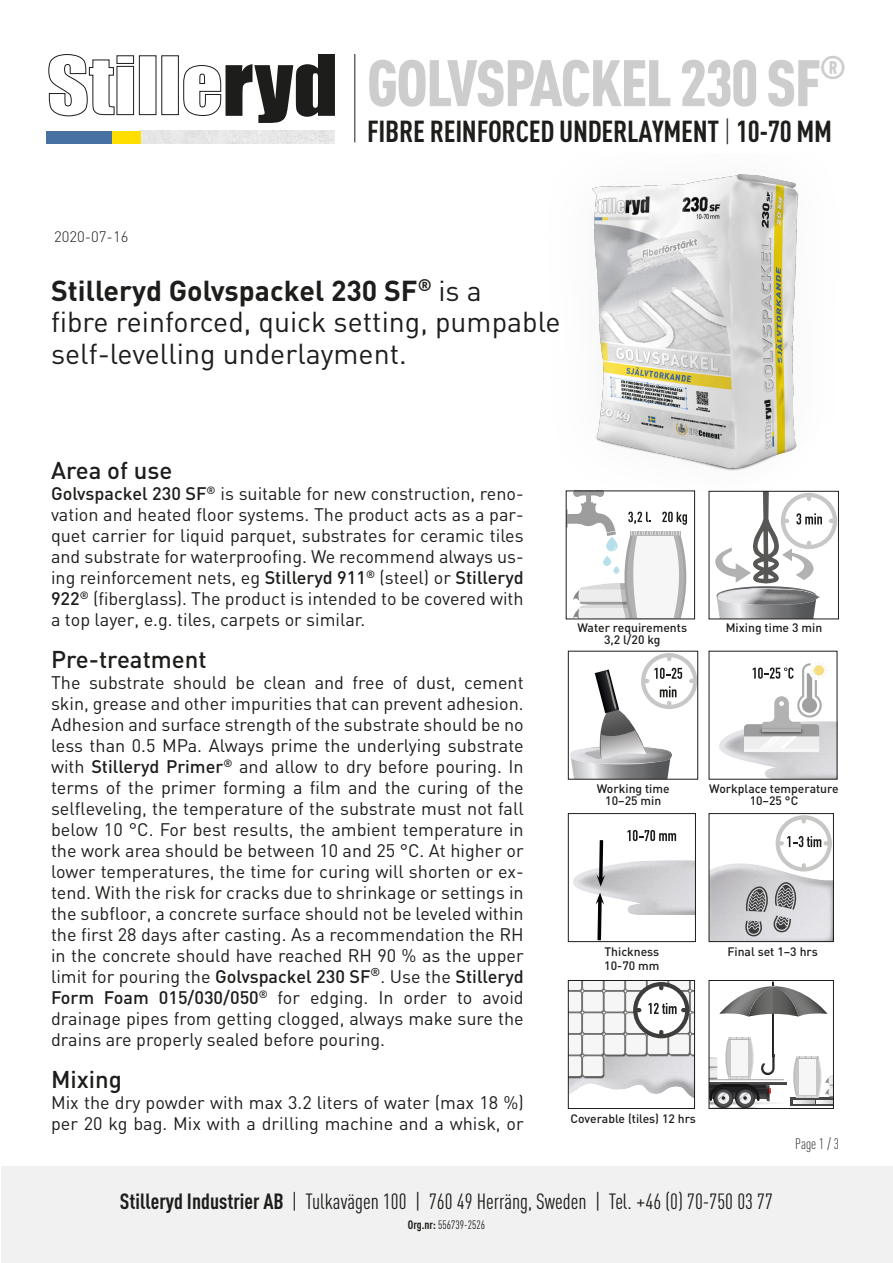
<style>
.page{position:relative;width:893px;height:1263px;background:#fff}
.page>*{position:absolute;margin:0;border:0;box-sizing:border-box;transform-origin:0 0}
.t1{font:900 64.5px "DIN Cond";letter-spacing:-.025em;color:#cecdcd}
.t2{font:700 30px "DIN Cond";letter-spacing:-.01em;color:#1d1d1b}
.t3{font:28.5px/31.5px "DIN";color:#1d1d1b}
.t4{font:500 24px "DIN";color:#1d1d1b}
.t5{font:condensed 21.75px "DIN Pro";color:#1d1d1b}
.t6{font:18px/21px "DIN";color:#1d1d1b;text-align:justify}
.t7{font:300 15px "DIN";color:#1d1d1b}
.t8{font:300 15px "DIN Cond";color:#1d1d1b}
.t9{font:500 12.15px/12px "DIN";color:#1d1d1b;text-align:center}
.t10{font:condensed 12px "DIN Pro";color:#1d1d1b}
.s1{font-weight:300}
.s2{font-weight:700}
.s3{font-weight:500}
</style>
<div class="page">
<img style="left:565px;top:174px;width:274px;height:317px">
<div style="left:1px;top:1166px;width:891px;height:96px;background:#f1f1f1"></div>
<svg style="left:48px;top:54px;width:287px;height:69px"></svg>
<div style="left:140px;top:131px;width:195px;height:12px;background:#e7e7e7"></div>
<div style="left:111px;top:131px;width:29px;height:12px;background:#ffde00"></div>
<div style="left:47px;top:131px;width:65px;height:12px;background:#4671a0"></div>
<hr style="left:354px;top:54px;width:1px;height:88px;background:#1d1d1b">
<svg style="left:566px;top:493px;width:122px;height:127px"></svg>
<hr style="left:773px;top:1013px;width:1px;height:42px;background:#2c2c2b">
<svg style="left:719px;top:982px;width:108px;height:35px"></svg>
<svg style="left:711px;top:1037px;width:121px;height:70px"></svg>
<div style="left:709px;top:980px;width:125px;height:129px;border:1px solid #1d1d1b"></div>
<svg style="left:715px;top:493px;width:122px;height:124px"></svg>
<div style="left:709px;top:491px;width:130px;height:128px;border:1px solid #1d1d1b"></div>
<svg style="left:571px;top:653px;width:125px;height:124px"></svg>
<div style="left:568px;top:651px;width:130px;height:128px;border:1px solid #1d1d1b"></div>
<img style="left:719px;top:721px;width:116px;height:56px">
<div style="left:744px;top:746px;width:75px;height:6px;background:#f6f6f6"></div>
<svg style="left:744px;top:662px;width:83px;height:86px"></svg>
<img style="left:573px;top:840px;width:121px;height:74px">
<svg style="left:597px;top:840px;width:8px;height:46px"></svg>
<svg style="left:595px;top:893px;width:9px;height:47px"></svg>
<svg style="left:627px;top:830px;width:49px;height:11px"></svg>
<div style="left:568px;top:813px;width:128px;height:129px;border:1px solid #1d1d1b"></div>
<img style="left:711px;top:863px;width:121px;height:77px">
<svg style="left:745px;top:882px;width:52px;height:55px;background:#a8a8ab"></svg>
<svg style="left:776px;top:815px;width:56px;height:56px"></svg>
<div style="left:709px;top:813px;width:125px;height:129px;border:1px solid #1d1d1b"></div>
<img style="left:570px;top:1077px;width:123px;height:21px">
<svg style="left:570px;top:982px;width:123px;height:95px"></svg>
<div style="left:568px;top:980px;width:127px;height:129px;border:1px solid #1d1d1b"></div>
<p class="t7" style="left:54px;top:227px;width:76px">2020-07-16</p>
<h1 class="t1" style="left:367px;top:43px;width:481px">GOLVSPACKEL 230 SF<sup>®</sup></h1>
<h2 class="t2" style="left:367px;top:113px;width:467px">FIBRE REINFORCED UNDERLAYMENT <span class="s1">|</span> 10-70 MM</h2>
<h3 class="t3" style="left:51px;top:274px;width:511px"><span class="s2">Stilleryd Golvspackel 230 SF</span><sup>®</sup> is a<br>fibre reinforced, quick setting, pumpable self-levelling underlayment.</h3>
<h3 class="t4" style="left:51px;top:455px;width:123px">Area of use</h3>
<p class="t6" style="left:51px;top:482px;width:474px"><span class="s3">Golvspackel 230 SF</span><sup>®</sup> is suitable for new construction, reno&shy;vation and heated floor systems. The product acts as a par&shy;quet carrier for liquid parquet, substrates for ceramic tiles and substrate for waterproofing. We recommend always us&shy;ing reinforcement nets, eg <span class="s3">Stilleryd 911</span><sup>®</sup> (steel) or <span class="s3">Stilleryd 922</span><sup>®</sup> (fiberglass). The product is intended to be covered with a top layer, e.g. tiles, carpets or similar.</p>
<h3 class="t4" style="left:51px;top:644px;width:157px">Pre-treatment</h3>
<p class="t6" style="left:51px;top:671px;width:474px">The substrate should be clean and free of dust, cement skin, grease and other impurities that can prevent adhesion.<br>Adhesion and surface strength of the substrate should be no less than 0.5 MPa. Always prime the underlying substrate with <span class="s3">Stilleryd Primer</span><sup>®</sup> and allow to dry before pouring. In terms of the primer forming a film and the curing of the selfleveling, the temperature of the substrate must not fall below 10 °C. For best results, the ambient temperature in the work area should be between 10 and 25 °C. At higher or lower temperatures, the time for curing will shorten or ex&shy;tend. With the risk for cracks due to shrinkage or settings in the subfloor, a concrete surface should not be leveled within the first 28 days after casting. As a recommendation the RH in the concrete should have reached RH 90 % as the upper limit for pouring the <span class="s3">Golvspackel 230 SF</span><sup>®</sup>. Use the <span class="s3">Stilleryd Form Foam 015/030/050</span><sup>®</sup> for edging. In order to avoid drainage pipes from getting clogged, always make sure the drains are properly sealed before pouring.</p>
<h3 class="t4" style="left:51px;top:1064px;width:73px">Mixing</h3>
<p class="t6" style="left:51px;top:1091px;width:474px">Mix the dry powder with max 3.2 liters of water (max 18 %) per 20 kg bag. Mix with a drilling machine and a whisk, or</p>
<p class="t9" style="left:578px;top:621px;width:111px">Water requirements<br>3,2 l/20 kg</p>
<p class="t9" style="left:726px;top:621px;width:98px">Mixing time 3 min</p>
<p class="t9" style="left:597px;top:782px;width:74px">Working time<br>10–25 min</p>
<p class="t9" style="left:709px;top:782px;width:131px">Workplace temperature<br>10–25 °C</p>
<p class="t9" style="left:604px;top:945px;width:57px;line-height:13.6px;text-align:left">Thickness<br>10-70 mm</p>
<p class="t9" style="left:727px;top:945px;width:92px">Final set 1–3 hrs</p>
<p class="t9" style="left:570px;top:1112px;width:127px">Coverable (tiles) 12 hrs</p>
<p class="t8" style="left:795px;top:1135px;width:45px">Page 1 / 3</p>
<p class="t5" style="left:120px;top:1186px;width:654px"><span class="s2">Stilleryd Industrier AB</span> | Tulkavägen 100 | 760 49 Herräng, Sweden | Tel. +46 (0) 70-750 03 77</p>
<p class="t10" style="left:408px;top:1216px;width:79px"><span class="s2">Org.nr:</span> 556739-2526</p>
</div>
